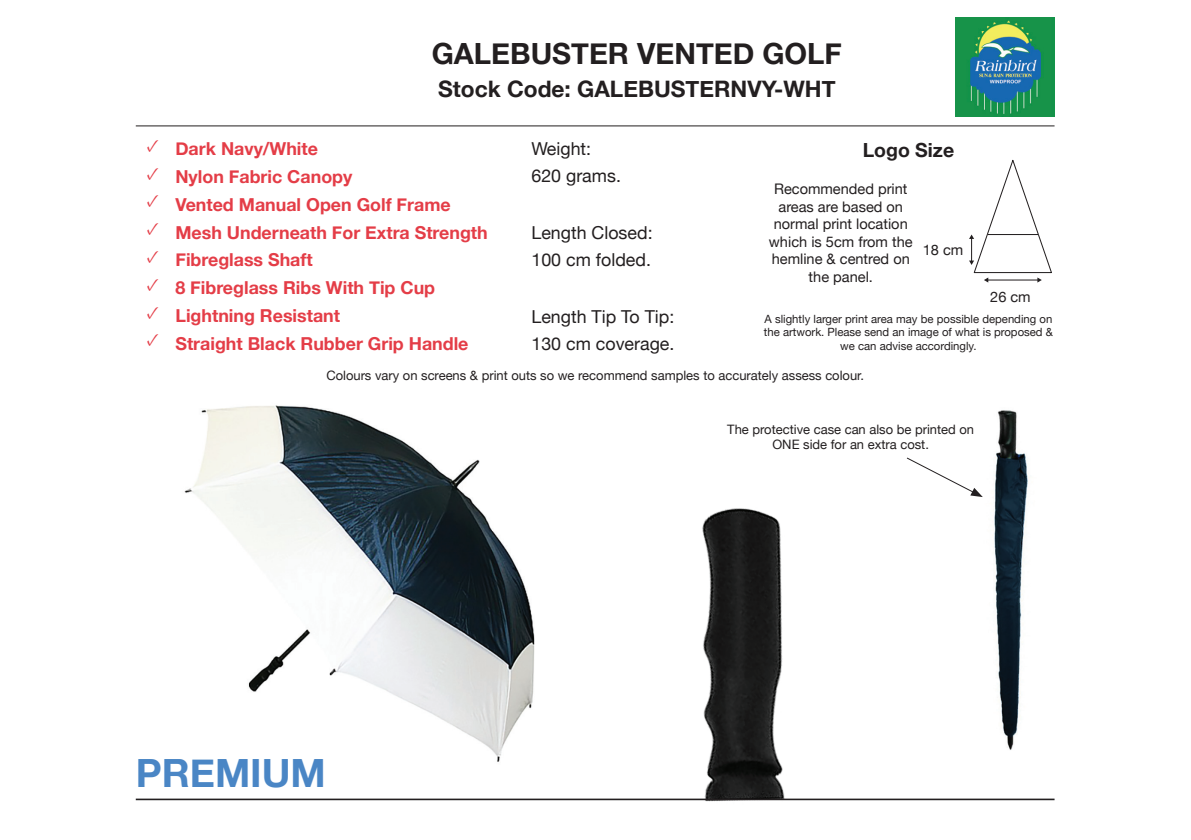
<style>
.page{position:relative;width:1191px;height:840px;background:#fff}
.page>*{position:absolute;margin:0;border:0;box-sizing:border-box;transform-origin:0 0}
.t1{font:700 38.8px "Helvetica Neue";color:#4a86c5}
.t2{font:700 29.2px "Helvetica Neue";color:#231f20}
.t3{font:700 22.6px "Helvetica Neue";color:#231f20}
.t4{font:700 19.4px "Helvetica Neue";color:#231f20}
.t5{font:700 17.8px "Helvetica Neue";color:#e43d47}
.t6{font:17.8px/27.4px "Helvetica Neue";color:#231f20}
.t7{font:14.6px/17.4px "Helvetica Neue";color:#231f20;text-align:center}
.t8{font:13px/15.6px "Helvetica Neue";color:#231f20;text-align:center}
.t9{font:11.4px/13.6px "Helvetica Neue";color:#231f20;text-align:center}
</style>
<div class="page">
<img style="left:184px;top:405px;width:351px;height:357px">
<img style="left:982px;top:410px;width:46px;height:340px">
<img style="left:675px;top:508px;width:124px;height:294px">
<hr style="left:136px;top:125px;width:918px;height:1px;background:#231f20">
<svg style="left:969px;top:160px;width:83px;height:122px"></svg>
<hr style="left:987px;top:234px;width:51px;height:1px;background:#231f20">
<img style="left:955px;top:18px;width:99px;height:99px">
<svg style="left:906px;top:457px;width:76px;height:40px"></svg>
<hr style="left:136px;top:798px;width:918px;height:1px;background:#231f20">
<h2 class="t2" style="left:432px;top:31px;width:411px">GALEBUSTER VENTED GOLF</h2>
<p class="t3" style="left:438px;top:71px;width:399px">Stock Code: GALEBUSTERNVY-WHT</p>
<p class="t5" style="left:147px;top:135px;width:173px"><sup>✓</sup> Dark Navy/White</p>
<p class="t5" style="left:147px;top:163px;width:207px"><sup>✓</sup> Nylon Fabric Canopy</p>
<p class="t5" style="left:147px;top:190px;width:305px"><sup>✓</sup> Vented Manual Open Golf Frame</p>
<p class="t5" style="left:147px;top:218px;width:342px"><sup>✓</sup> Mesh Underneath For Extra Strength</p>
<p class="t5" style="left:147px;top:246px;width:167px"><sup>✓</sup> Fibreglass Shaft</p>
<p class="t5" style="left:147px;top:274px;width:290px"><sup>✓</sup> 8 Fibreglass Ribs With Tip Cup</p>
<p class="t5" style="left:147px;top:301px;width:195px"><sup>✓</sup> Lightning Resistant</p>
<p class="t5" style="left:147px;top:329px;width:323px"><sup>✓</sup> Straight Black Rubber Grip Handle</p>
<p class="t6" style="left:531px;top:136px;width:91px">Weight:<br>620 grams.</p>
<p class="t6" style="left:531px;top:220px;width:123px">Length Closed:<br>100 cm folded.</p>
<p class="t4" style="left:862px;top:134px;width:93px">Logo Size</p>
<p class="t7" style="left:769px;top:181px;width:145px">Recommended print areas are based on normal print location which is 5cm from the hemline &amp; centred on the panel.</p>
<p class="t7" style="left:923px;top:242px;width:42px">18 cm</p>
<p class="t7" style="left:990px;top:289px;width:42px">26 cm</p>
<p class="t9" style="left:764px;top:312px;width:290px">A slightly larger print area may be possible depending on the artwork. Please send an image of what is proposed &amp; we can advise accordingly.</p>
<p class="t8" style="left:326px;top:368px;width:539px">Colours vary on screens &amp; print outs so we recommend samples to accurately assess colour.</p>
<p class="t6" style="left:531px;top:303px;width:144px">Length Tip To Tip:<br>130 cm coverage.</p>
<h1 class="t1" style="left:136px;top:742px;width:192px">PREMIUM</h1>
<p class="t8" style="left:727px;top:422px;width:248px">The protective case can also be printed on<br>ONE side for an extra cost.</p>
</div>
